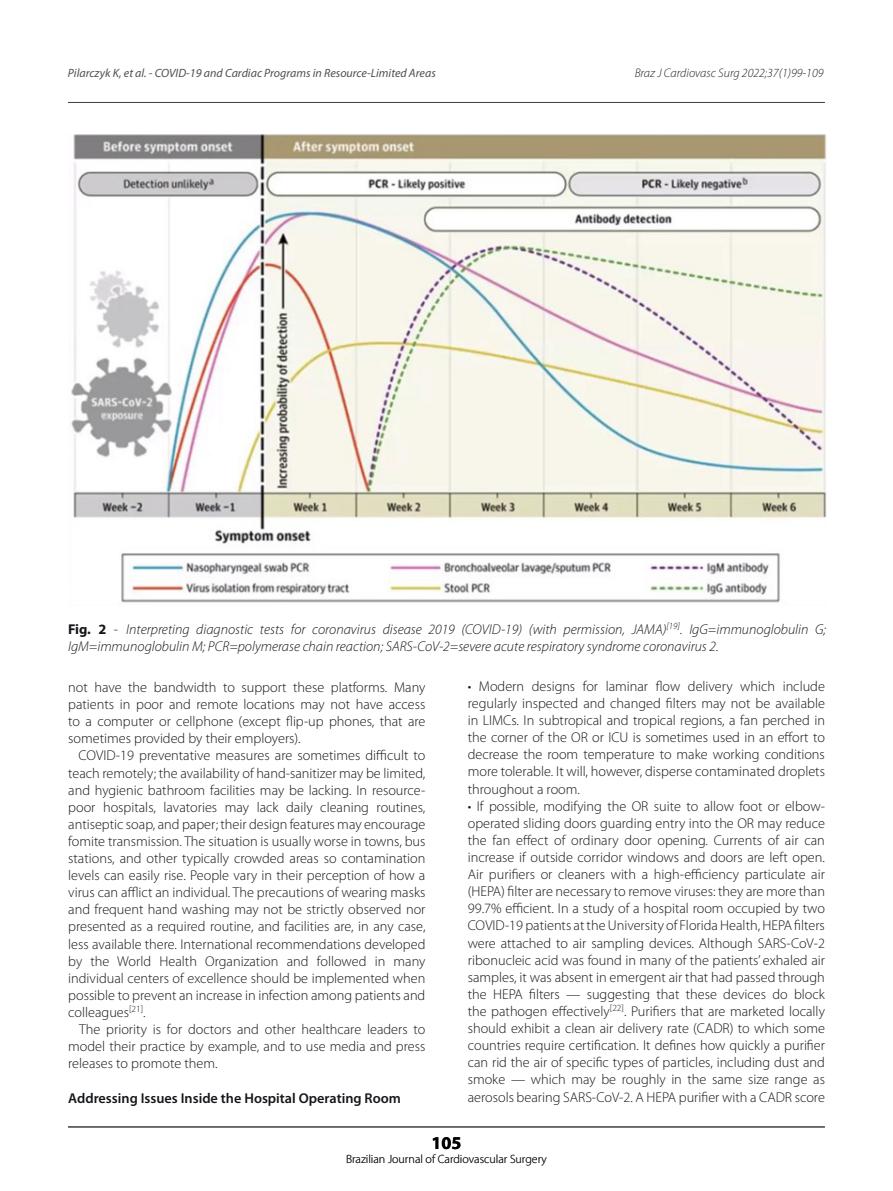
<style>
.page{position:relative;width:893px;height:1191px;background:#fff}
.page>*{position:absolute;margin:0;border:0;box-sizing:border-box;transform-origin:0 0}
.t1{font:700 18px "Myriad Pro";color:#000}
.Texto__s{font:300 14.25px/17.1px "Myriad Pro";color:#13161a;text-align:justify}
.Texto__s-2{font:italic 300 14.25px/17.1px "Myriad Pro";color:#13161a}
.Texto__s-3{font:600 14.25px "Myriad Pro";color:#13161a}
.t2{font:italic 300 12.45px "Myriad Pro";color:#231f20}
.t3{font:italic 12px "Myriad Pro";color:#4e4f4f}
.t4{font:300 12px "Myriad Pro";color:#231f20}
.s1{font-weight:700;font-style:normal}
.s2{font-style:normal}
</style>
<div class="page">
<hr style="left:68px;top:102px;width:757px;height:1px;background:#3e3e3f">
<hr style="left:68px;top:1126px;width:757px;height:1px;background:#3e3e3f">
<img style="left:71px;top:135px;width:755px;height:468px">
<p class="t3" style="left:68px;top:66px;width:369px">Pilarczyk K, et al. - COVID-19 and Cardiac Programs in Resource-Limited Areas</p>
<p class="t2" style="left:635px;top:67px;width:190px">Braz J Cardiovasc Surg 2022;37(1)99-109</p>
<p class="Texto__s-2" style="left:68px;top:620px;width:760px"><span class="s1">Fig. 2</span> <span class="s2">-</span> Interpreting diagnostic tests for coronavirus disease 2019 (COVID-19) (with permission, JAMA)<sup>[19]</sup>. IgG=immunoglobulin G;<br>IgM=immunoglobulin M; PCR=polymerase chain reaction; SARS-CoV-2=severe acute respiratory syndrome coronavirus 2.</p>
<p class="Texto__s" style="left:68px;top:678px;width:359px">not have the bandwidth to support these platforms. Many patients in poor and remote locations may not have access to a computer or cellphone (except flip-up phones, that are sometimes provided by their employers).</p>
<p class="Texto__s" style="left:68px;top:747px;width:359px;text-indent:10px">COVID-19 preventative measures are sometimes difficult to teach remotely; the availability of hand-sanitizer may be limited, and hygienic bathroom facilities may be lacking. In resource&shy;poor hospitals, lavatories may lack daily cleaning routines, antiseptic soap, and paper; their design features may encourage fomite transmission. The situation is usually worse in towns, bus stations, and other typically crowded areas so contamination levels can easily rise. People vary in their perception of how a virus can afflict an individual. The precautions of wearing masks and frequent hand washing may not be strictly observed nor presented as a required routine, and facilities are, in any case, less available there. International recommendations developed by the World Health Organization and followed in many individual centers of excellence should be implemented when possible to prevent an increase in infection among patients and colleagues<sup>[21]</sup>.</p>
<p class="Texto__s" style="left:68px;top:1020px;width:359px;text-indent:11px">The priority is for doctors and other healthcare leaders to model their practice by example, and to use media and press releases to promote them.</p>
<p class="Texto__s-3" style="left:68px;top:1088px;width:334px">Addressing Issues Inside the Hospital Operating Room</p>
<p class="Texto__s" style="left:468px;top:677px;width:359px">• Modern designs for laminar flow delivery which include regularly inspected and changed filters may not be available in LIMCs. In subtropical and tropical regions, a fan perched in the corner of the OR or ICU is sometimes used in an effort to decrease the room temperature to make working conditions more tolerable. It will, however, disperse contaminated droplets throughout a room.</p>
<p class="Texto__s" style="left:468px;top:797px;width:359px">• If possible, modifying the OR suite to allow foot or elbow&shy;operated sliding doors guarding entry into the OR may reduce the fan effect of ordinary door opening. Currents of air can increase if outside corridor windows and doors are left open.<br>Air purifiers or cleaners with a high-efficiency particulate air (HEPA) filter are necessary to remove viruses: they are more than 99.7% efficient. In a study of a hospital room occupied by two COVID-19 patients at the University of Florida Health, HEPA filters were attached to air sampling devices. Although SARS-CoV-2 ribonucleic acid was found in many of the patients’ exhaled air samples, it was absent in emergent air that had passed through the HEPA filters — suggesting that these devices do block the pathogen effectively<sup>[22]</sup>. Purifiers that are marketed locally should exhibit a clean air delivery rate (CADR) to which some countries require certification. It defines how quickly a purifier can rid the air of specific types of particles, including dust and smoke — which may be roughly in the same size range as aerosols bearing SARS-CoV-2. A HEPA purifier with a CADR score</p>
<p class="t1" style="left:431px;top:1132px;width:31px">105</p>
<p class="t4" style="left:346px;top:1151px;width:202px">Brazilian Journal of Cardiovascular Surgery</p>
</div>
